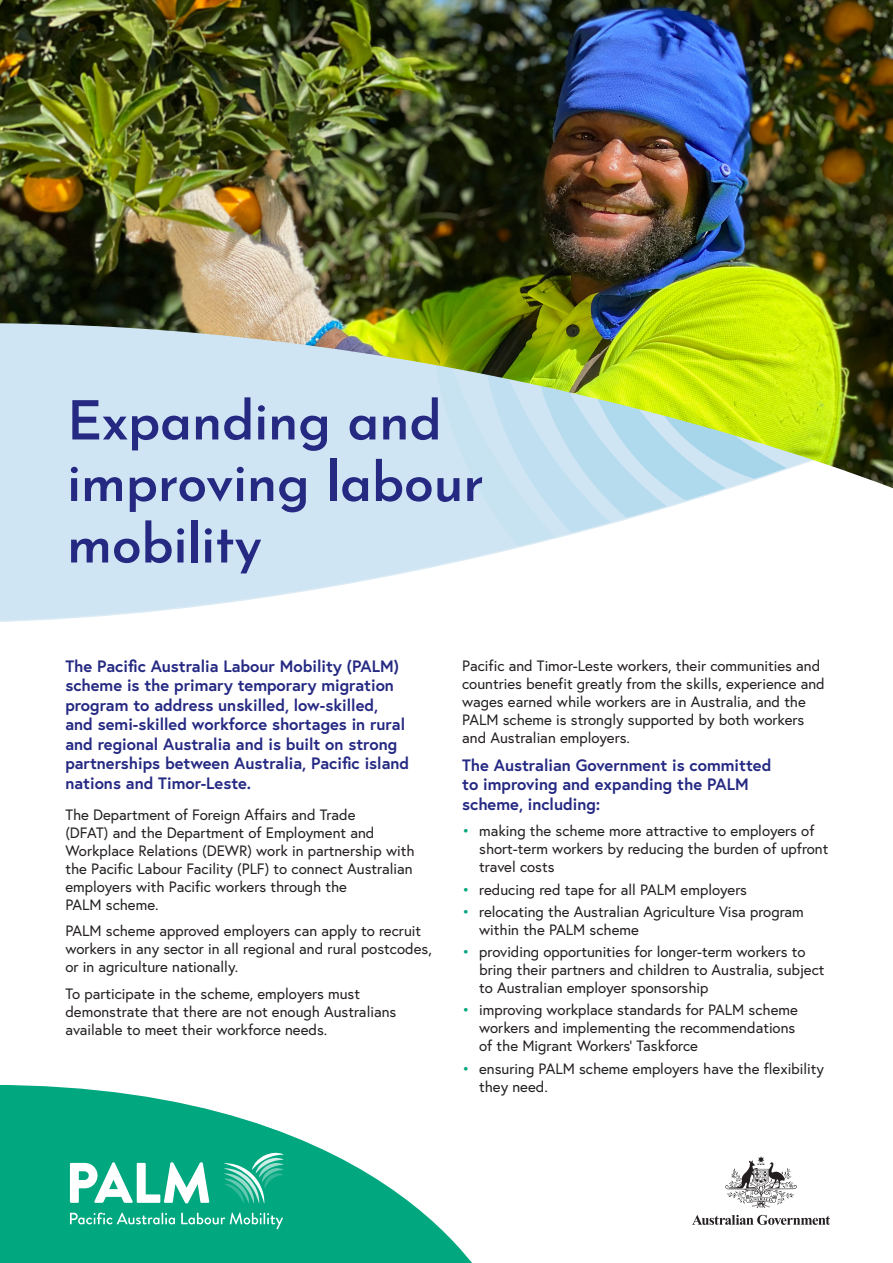
<style>
.page{position:relative;width:893px;height:1263px;background:#fff}
.page>*{position:absolute;margin:0;border:0;box-sizing:border-box;transform-origin:0 0}
.t1{font:600 54px/61.5px "Josefin Sans";letter-spacing:-.01em;color:#252982}
.intro_para{font:700 16.5px/19.5px "Europa";color:#252982}
.Eurpopa_body{font:700 16.5px/19.5px "Europa";color:#252982}
.Eurpopa_body-2{font:15px/18px "Europa";color:#231f20}
.s1{color:#00a77f}
</style>
<div class="page">
<svg style="left:0;top:488px;width:893px;height:134px"></svg>
<img style="left:0;top:0;width:893px;height:488px">
<svg style="left:0;top:1085px;width:472px;height:178px;fill:#00a77f"></svg>
<svg style="left:70px;top:1162px;width:139px;height:41px"></svg>
<svg style="left:70px;top:1212px;width:105px;height:12px"></svg>
<svg style="left:181px;top:1212px;width:102px;height:17px"></svg>
<svg style="left:224px;top:1153px;width:59px;height:50px"></svg>
<svg style="left:692px;top:1215px;width:138px;height:10px"></svg>
<svg style="left:725px;top:1156px;width:72px;height:52px"></svg>
<h1 class="t1" style="left:67px;top:383px;width:419px">Expanding and improving labour mobility</h1>
<p class="intro_para" style="left:65px;top:656px;width:345px">The Pacific Australia Labour Mobility (PALM) scheme is the primary temporary migration program to address unskilled, low-skilled, and semi-skilled workforce shortages in rural and regional Australia and is built on strong partnerships between Australia, Pacific island nations and Timor-Leste.</p>
<p class="Eurpopa_body-2" style="left:65px;top:805px;width:351px">The Department of Foreign Affairs and Trade<br>(DFAT) and the Department of Employment and Workplace Relations (DEWR) work in partnership with the Pacific Labour Facility (PLF) to connect Australian employers with Pacific workers through the<br>PALM scheme.</p>
<p class="Eurpopa_body-2" style="left:65px;top:922px;width:368px">PALM scheme approved employers can apply to recruit workers in any sector in all regional and rural postcodes, or in agriculture nationally.</p>
<p class="Eurpopa_body-2" style="left:65px;top:984px;width:332px">To participate in the scheme, employers must demonstrate that there are not enough Australians available to meet their workforce needs.</p>
<p class="Eurpopa_body-2" style="left:462px;top:656px;width:364px">Pacific and Timor-Leste workers, their communities and countries benefit greatly from the skills, experience and wages earned while workers are in Australia, and the PALM scheme is strongly supported by both workers and Australian employers.</p>
<p class="Eurpopa_body" style="left:462px;top:755px;width:311px">The Australian Government is committed to improving and expanding the PALM scheme, including:</p>
<p class="Eurpopa_body-2" style="left:479px;top:822px;width:351px;text-indent:-17px"><span class="s1">•</span> making the scheme more attractive to employers of short-term workers by reducing the burden of upfront travel costs</p>
<p class="Eurpopa_body-2" style="left:462px;top:880px;width:286px"><span class="s1">•</span> reducing red tape for all PALM employers</p>
<p class="Eurpopa_body-2" style="left:479px;top:902px;width:326px;text-indent:-17px"><span class="s1">•</span> relocating the Australian Agriculture Visa program within the PALM scheme</p>
<p class="Eurpopa_body-2" style="left:479px;top:942px;width:347px;text-indent:-17px"><span class="s1">•</span> providing opportunities for longer-term workers to bring their partners and children to Australia, subject to Australian employer sponsorship</p>
<p class="Eurpopa_body-2" style="left:479px;top:1001px;width:320px;text-indent:-17px"><span class="s1">•</span> improving workplace standards for PALM scheme workers and implementing the recommendations of the Migrant Workers’ Taskforce</p>
<p class="Eurpopa_body-2" style="left:479px;top:1059px;width:346px;text-indent:-17px"><span class="s1">•</span> ensuring PALM scheme employers have the flexibility they need.</p>
</div>
